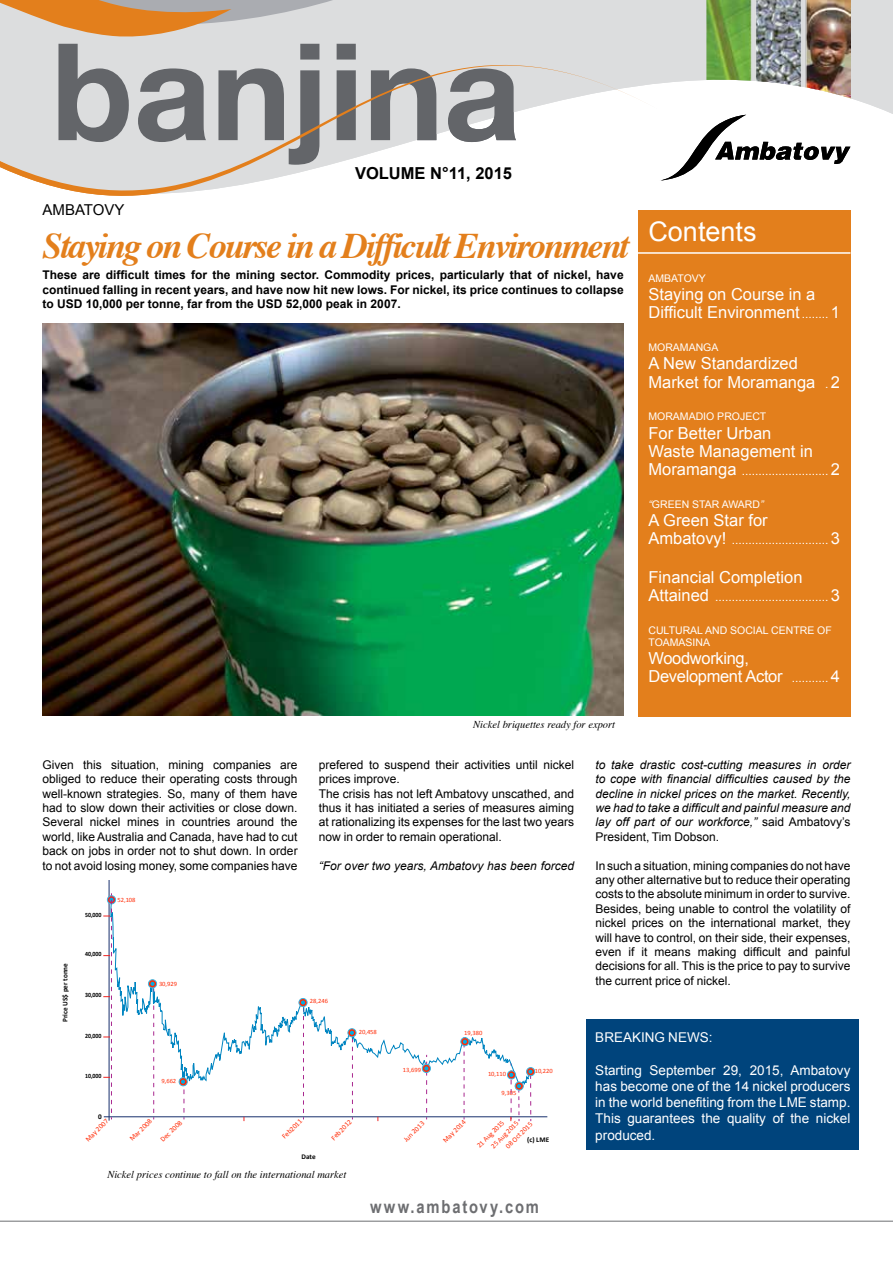
<style>
.page{position:relative;width:893px;height:1263px;background:#fff}
.page>*{position:absolute;margin:0;border:0;box-sizing:border-box;transform-origin:0 0}
.t1{font:italic 700 36px "Times";letter-spacing:-.06em;color:#e37f1c}
.t2{font:27px "Arial";color:#fff}
.t3{font:700 18px "Arial Narrow";letter-spacing:.1em;color:#6d6e71}
.t4{font:16.5px/18.1px "Arial";color:#fff}
.t5{font:16.5px/18.1px "Arial";letter-spacing:-.02em;color:#fff}
.t6{font:700 16.5px "Arial";color:#000}
.t7{font:15px "Arial";color:#000}
.t8{font:13.5px/16.2px "Arial";color:#fff;text-align:justify}
.t9{font:12px/14.4px "Arial";color:#000;text-align:justify}
.t10{font:italic 12px/14.4px "Arial";color:#000;text-align:justify}
.t11{font:700 12px/14.4px "Arial";color:#000;text-align:justify}
.t12{font:12px "Arial";color:#fff}
.t13{font:10.5px/11.6px "Arial";color:#fff}
.t14{font:italic 10.5px "Times";color:#000}
.t15{font:7.2px "Calibri";color:#ff2b06}
.t16{font:700 7.2px "Calibri";color:#000}
.t17{font:6.45px "Calibri";color:#ff2b06}
.t18{font:700 6.45px "Calibri";letter-spacing:-.01em;color:#000;scale:.92 1}
.s1{font-size:12px}
.s2{font-size:16.5px}
.s3{font-style:italic}
.s4{font-style:normal}
</style>
<div class="page">
<img style="left:43px;top:324px;width:581px;height:391px">
<svg style="left:114px;top:902px;width:414px;height:189px"></svg>
<hr style="left:109px;top:880px;width:1px;height:240px;background:#18306d">
<hr style="left:104px;top:1116px;width:443px;height:1px;background:#18306d">
<div style="left:107px;top:895px;width:9px;height:9px;border:1px solid #3ab7e2;border-radius:50%"></div>
<div style="left:148px;top:979px;width:9px;height:9px;border:1px solid #3ab7e2;border-radius:50%"></div>
<svg style="left:150px;top:982px;width:5px;height:137px"></svg>
<div style="left:179px;top:1077px;width:9px;height:9px;border:1px solid #3ab7e2;border-radius:50%"></div>
<svg style="left:181px;top:1080px;width:4px;height:39px"></svg>
<div style="left:299px;top:998px;width:8px;height:9px;border:1px solid #3ab7e2;border-radius:50%"></div>
<svg style="left:301px;top:1000px;width:4px;height:119px"></svg>
<div style="left:348px;top:1028px;width:8px;height:9px;border:1px solid #3ab7e2;border-radius:50%"></div>
<svg style="left:350px;top:1031px;width:4px;height:88px"></svg>
<div style="left:422px;top:1064px;width:9px;height:9px;border:1px solid #3ab7e2;border-radius:50%"></div>
<svg style="left:424px;top:1055px;width:4px;height:64px"></svg>
<div style="left:460px;top:1037px;width:9px;height:9px;border:1px solid #3ab7e2;border-radius:50%"></div>
<svg style="left:463px;top:1037px;width:4px;height:82px"></svg>
<div style="left:515px;top:1081px;width:9px;height:9px;border:1px solid #3ab7e2;border-radius:50%"></div>
<div style="left:507px;top:1070px;width:9px;height:9px;border:1px solid #3ab7e2;border-radius:50%"></div>
<div style="left:526px;top:1067px;width:9px;height:9px;border:1px solid #3ab7e2;border-radius:50%"></div>
<svg style="left:528px;top:1068px;width:4px;height:53px"></svg>
<svg style="left:509px;top:1063px;width:12px;height:58px"></svg>
<svg style="left:103px;top:893px;width:11px;height:226px"></svg>
<div style="left:638px;top:210px;width:212px;height:506px;background:#e37f1c"></div>
<div style="left:587px;top:1019px;width:272px;height:131px;background:#00447c"></div>
<hr style="left:0;top:1221px;width:893px;height:1px;background:#6d6e71">
<svg style="left:638px;top:0;width:255px;height:303px"></svg>
<svg style="left:0;top:0;width:669px;height:200px"></svg>
<svg style="left:0;top:0;width:436px;height:165px;background:#bfb9b3"></svg>
<svg style="left:659px;top:115px;width:191px;height:66px"></svg>
<h3 class="t6" style="left:355px;top:162px;width:158px">VOLUME N°11, 2015</h3>
<p class="t7" style="left:43px;top:200px;width:83px">AMBATOVY</p>
<h1 class="t1" style="left:43px;top:212px;width:588px">Staying on Course in a Difficult Environment</h1>
<p class="t11" style="left:43px;top:268px;width:583px">These are difficult times for the mining sector. Commodity prices, particularly that of nickel, have continued falling in recent years, and have now hit new lows. For nickel, its price continues to collapse to USD 10,000 per tonne, far from the USD 52,000 peak in 2007.</p>
<p class="t14" style="left:473px;top:715px;width:143px">Nickel briquettes ready for export</p>
<h2 class="t2" style="left:648px;top:214px;width:110px">Contents</h2>
<p class="t13" style="left:648px;top:273px;width:59px">AMBATOVY</p>
<h3 class="t4" style="left:648px;top:286px;width:193px">Staying on Course in a<br>Difficult Environment <span class="s1">........</span> 1</h3>
<p class="t13" style="left:648px;top:342px;width:72px">MORAMANGA</p>
<h3 class="t4" style="left:648px;top:355px;width:193px">A New Standardized<br>Market for Moramanga <span class="s1">.</span> 2</h3>
<p class="t13" style="left:648px;top:411px;width:119px">MORAMADIO PROJECT</p>
<h3 class="t4" style="left:648px;top:424px;width:166px">For Better Urban<br>Waste Management in</h3>
<p class="t12" style="left:648px;top:463px;width:193px"><span class="s2">Moramanga</span> .......................... <span class="s2">2</span></p>
<p class="t13" style="left:648px;top:498px;width:117px"><span class="s3">“</span>GREEN STAR AWARD<span class="s3">”</span></p>
<h3 class="t4" style="left:648px;top:511px;width:121px">A Green Star for</h3>
<p class="t12" style="left:648px;top:532px;width:193px"><span class="s2">Ambatovy!</span> ............................. <span class="s2">3</span></p>
<h3 class="t4" style="left:648px;top:569px;width:156px">Financial Completion</h3>
<p class="t12" style="left:648px;top:589px;width:193px"><span class="s2">Attained</span> .................................. <span class="s2">3</span></p>
<p class="t13" style="left:648px;top:625px;width:185px">CULTURAL AND SOCIAL CENTRE OF<br>TOAMASINA</p>
<h3 class="t5" style="left:648px;top:649px;width:193px">Woodworking,<br>Development Actor <span class="s1">...........</span> 4</h3>
<p class="t9" style="left:43px;top:757px;width:257px">Given this situation, mining companies are obliged to reduce their operating costs through well-known strategies. So, many of them have had to slow down their activities or close down.<br>Several nickel mines in countries around the world, like Australia and Canada, have had to cut back on jobs in order not to shut down. In order to not avoid losing money, some companies have</p>
<p class="t16" style="left:61px;top:1022px;width:61px;rotate:-90deg">Price US$ per tonne</p>
<p class="t18" style="left:85px;top:911px;width:20px">50,000</p>
<p class="t18" style="left:85px;top:950px;width:20px">40,000</p>
<p class="t18" style="left:85px;top:991px;width:20px">30,000</p>
<p class="t18" style="left:85px;top:1031px;width:20px">20,000</p>
<p class="t18" style="left:85px;top:1072px;width:20px">10,000</p>
<p class="t17" style="left:117px;top:895px;width:20px">52,108</p>
<p class="t17" style="left:159px;top:980px;width:20px">30,929</p>
<p class="t17" style="left:162px;top:1076px;width:16px;rotate:2deg">9,662</p>
<p class="t9" style="left:319px;top:757px;width:257px;text-align:left">prefered to suspend their activities until nickel prices improve.<br>The crisis has not left Ambatovy unscathed, and thus it has initiated a series of measures aiming at rationalizing its expenses for the last two years now in order to remain operational.</p>
<p class="t10" style="left:319px;top:858px;width:257px">“For over two years, Ambatovy has been forced</p>
<p class="t17" style="left:310px;top:997px;width:20px">28,246</p>
<p class="t17" style="left:359px;top:1028px;width:20px;rotate:1deg">20,458</p>
<p class="t17" style="left:403px;top:1065px;width:20px">13,699</p>
<p class="t17" style="left:464px;top:1028px;width:20px">19,380</p>
<p class="t17" style="left:488px;top:1070px;width:19px">10,110</p>
<p class="t17" style="left:502px;top:1089px;width:16px">9,305</p>
<p class="t17" style="left:535px;top:1067px;width:19px">10,220</p>
<p class="t16" style="left:98px;top:1112px;width:5px">0</p>
<p class="t15" style="left:83px;top:1137px;width:31px;rotate:-45deg">May 2007</p>
<p class="t15" style="left:128px;top:1136px;width:30px;rotate:-45deg">Mar 2008</p>
<p class="t15" style="left:158px;top:1137px;width:29px;rotate:-45deg">Dec 2008</p>
<p class="t15" style="left:402px;top:1137px;width:28px;rotate:-45deg">Jun 2013</p>
<p class="t15" style="left:441px;top:1138px;width:31px;rotate:-45deg">May 2014</p>
<p class="t15" style="left:475px;top:1143px;width:37px;rotate:-45deg">21 Aug 2015</p>
<p class="t15" style="left:280px;top:1134px;width:27px;rotate:-45deg">Feb2011</p>
<p class="t15" style="left:329px;top:1136px;width:27px;rotate:-45deg">Feb2012</p>
<p class="t15" style="left:489px;top:1144px;width:37px;rotate:-45deg">25 Aug 2015</p>
<p class="t15" style="left:504px;top:1144px;width:36px;rotate:-45deg">08 Oct 2015</p>
<p class="t16" style="left:527px;top:1135px;width:23px">(c) LME</p>
<p class="t16" style="left:302px;top:1152px;width:16px">Date</p>
<p class="t14" style="left:107px;top:1165px;width:241px">Nickel prices continue to fall on the international market</p>
<h3 class="t3" style="left:370px;top:1193px;width:171px">www.ambatovy.com</h3>
<p class="t10" style="left:595px;top:757px;width:257px">to take drastic cost-cutting measures in order to cope with financial difficulties caused by the decline in nickel prices on the market. Recently, we had to take a difficult and painful measure and lay off part of our workforce,” <span class="s4">said Ambatovy’s President, Tim Dobson.</span></p>
<p class="t9" style="left:595px;top:858px;width:257px">In such a situation, mining companies do not have any other alternative but to reduce their operating costs to the absolute minimum in order to survive.<br>Besides, being unable to control the volatility of nickel prices on the international market, they will have to control, on their side, their expenses, even if it means making difficult and painful decisions for all. This is the price to pay to survive the current price of nickel.</p>
<p class="t8" style="left:595px;top:1030px;width:119px">BREAKING NEWS:</p>
<p class="t8" style="left:595px;top:1062px;width:257px">Starting September 29, 2015, Ambatovy has become one of the 14 nickel producers in the world benefiting from the LME stamp.<br>This guarantees the quality of the nickel produced.</p>
</div>
